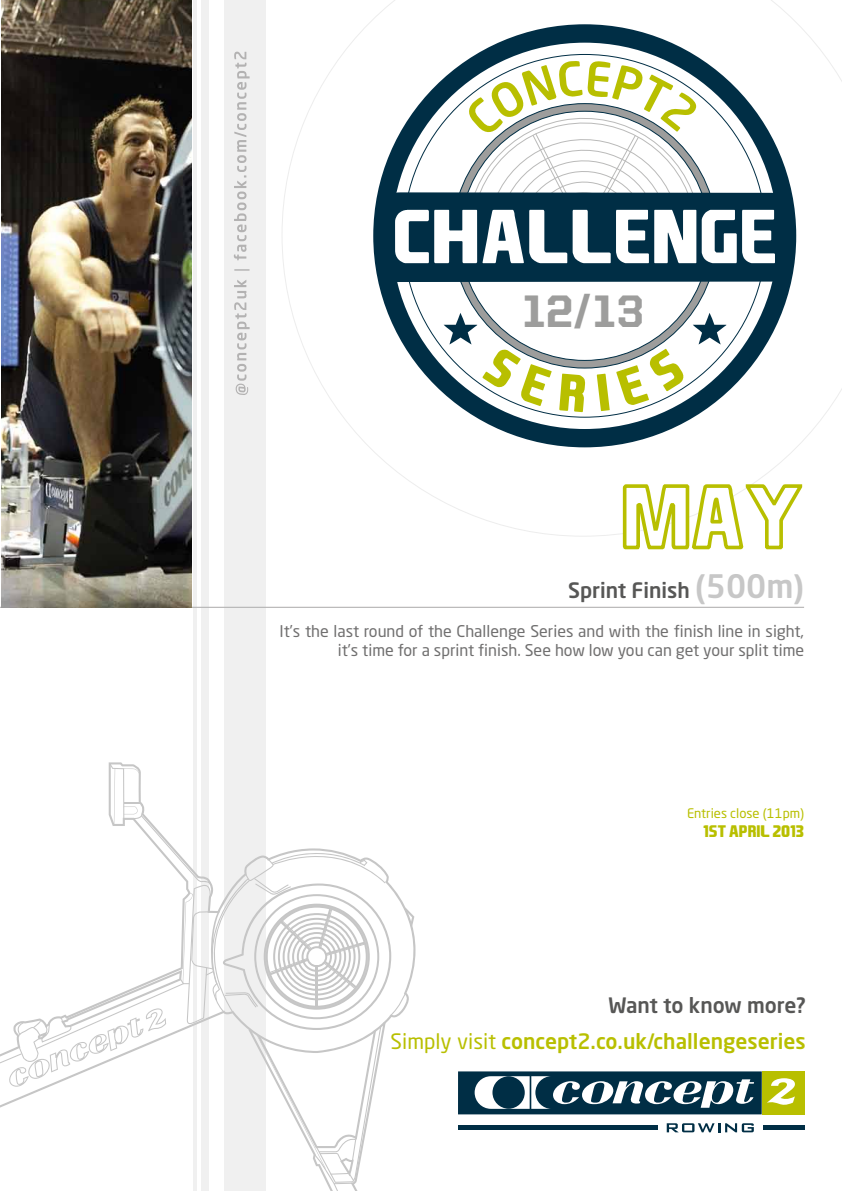
<style>
.page{position:relative;width:842px;height:1191px;background:#fff}
.page>*{position:absolute;margin:0;border:0;box-sizing:border-box;transform-origin:0 0}
.t1{font:43px "Allstar 4";color:#9d9d9c}
.t2{font:500 21px/36px "Neo Sans Std";color:#b8bf00;text-align:right}
.t3{font:500 21px "Neo Sans Std";color:#575756}
.t4{font:16px/19.2px "Neo Sans Std";color:#706f6f;text-align:right}
.t5{font:16px "EASPORTS";color:#b8bf00}
.t6{font:13px "Neo Sans Std";color:#b8bf00}
.s1{font-size:32px;color:#c7c7c7}
.s2{color:#575756}
.s3{font-weight:400}
</style>
<div class="page">
<svg style="left:667px;top:1123px;width:87px;height:9px"></svg>
<hr style="left:458px;top:1125px;width:199px;height:4px;background:#002e45">
<hr style="left:762px;top:1125px;width:42px;height:4px;background:#002e45">
<div style="left:458px;top:1071px;width:304px;height:43px;background:#002e45"></div>
<svg style="left:475px;top:1076px;width:279px;height:32px"></svg>
<div style="left:762px;top:1071px;width:42px;height:43px;background:#b8bf00"></div>
<svg style="left:767px;top:1078px;width:28px;height:27px"></svg>
<div style="left:224px;top:1px;width:42px;height:1189px;background:#ededed"></div>
<div style="left:201px;top:1px;width:7px;height:1189px;background:#ededed"></div>
<hr style="left:193px;top:1px;width:4px;height:1189px;background:#ededed">
<svg style="left:234px;top:280px;width:16px;height:115px"></svg>
<svg style="left:234px;top:269px;width:16px;height:2px"></svg>
<svg style="left:234px;top:52px;width:16px;height:208px"></svg>
<svg style="left:282px;top:1px;width:559px;height:536px"></svg>
<svg style="left:0;top:763px;width:414px;height:428px"></svg>
<svg style="left:621px;top:482px;width:183px;height:68px"></svg>
<div style="left:373px;top:24px;width:423px;height:423px;background:#002e45;border-radius:50%"></div>
<div style="left:392px;top:43px;width:386px;height:386px;background:#fff;border-radius:50%"></div>
<svg style="left:453px;top:104px;width:264px;height:264px;fill:#9d9d9c"></svg>
<div style="left:460px;top:111px;width:249px;height:249px;background:#fff;border-radius:50%"></div>
<svg style="left:559px;top:373px;width:26px;height:39px"></svg>
<svg style="left:597px;top:374px;width:13px;height:37px"></svg>
<svg style="left:616px;top:349px;width:68px;height:56px"></svg>
<svg style="left:444px;top:313px;width:108px;height:93px"></svg>
<svg style="left:693px;top:313px;width:33px;height:31px"></svg>
<svg style="left:377px;top:61px;width:415px;height:221px"></svg>
<hr style="left:0;top:607px;width:804px;height:1px;background:#b3b2b2">
<img style="left:1px;top:1px;width:190px;height:606px">
<h1 class="t1" style="left:522px;top:288px;width:124px">12/13</h1>
<h2 class="t3" style="left:568px;top:580px;width:238px">Sprint Finish <span class="s1">(500m)</span></h2>
<p class="t4" style="left:279px;top:622px;width:526px">It’s the last round of the Challenge Series and with the finish line in sight, it’s time for a sprint finish. See how low you can get your split time</p>
<p class="t6" style="left:687px;top:807px;width:119px">Entries close (11pm)</p>
<p class="t5" style="left:703px;top:822px;width:102px">1ST APRIL 2013</p>
<h2 class="t2" style="left:391px;top:987px;width:416px"><span class="s2">Want to know more?<br></span><span class="s3">Simply visit</span> concept2.co.uk/challengeseries</h2>
</div>
